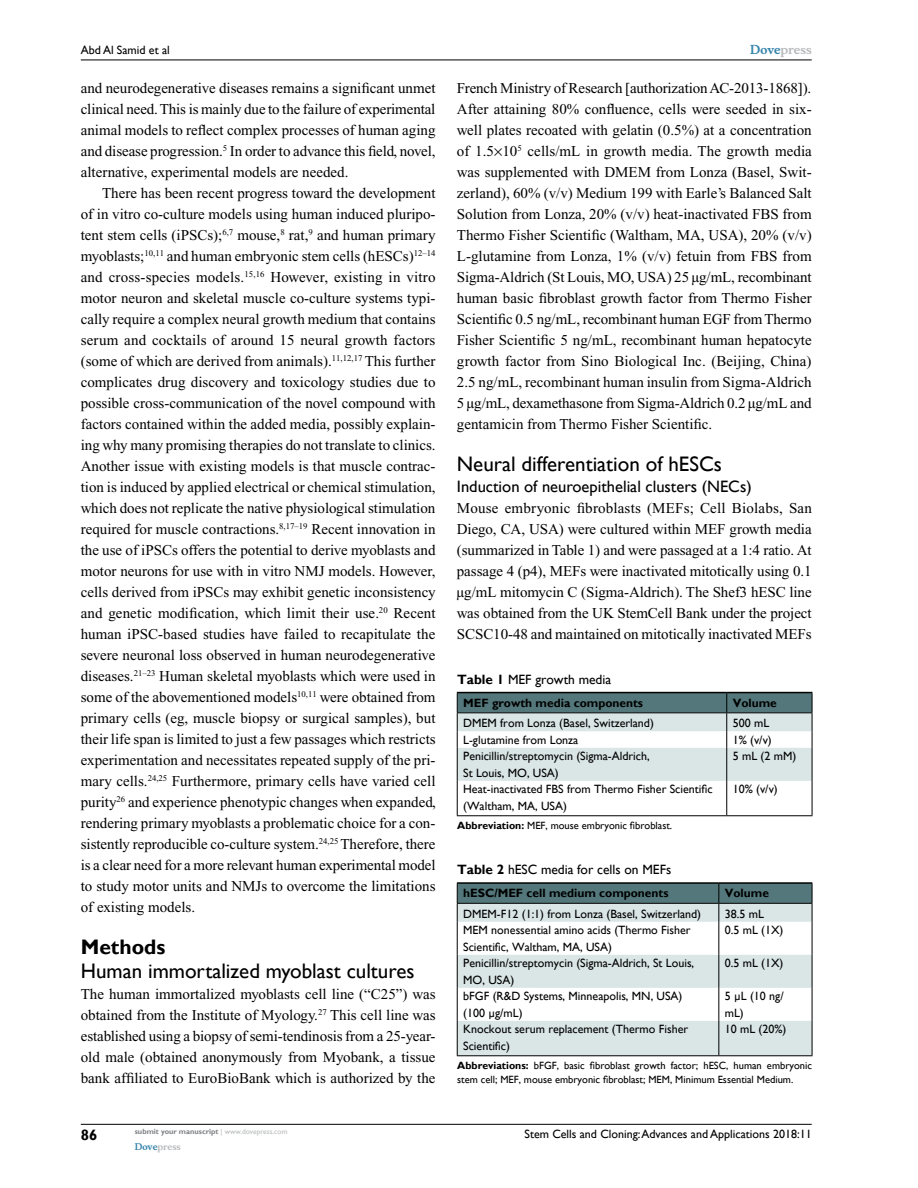
<style>
.page{position:relative;width:918px;height:1188px;background:#fff}
.page>*{position:absolute;margin:0;border:0;box-sizing:border-box;transform-origin:0 0}
.t1{font:21px "Gill Sans";color:#000}
.t2{font:700 21px "Gill Sans";color:#000}
.t3{font:16.5px "Gill Sans";color:#000}
.t4{font:15px/21px "Times New Roman";color:#000;text-align:justify}
.t5{font:700 15px "Gill Sans";color:#000}
.t6{font:13.5px "Gill Sans";color:#000}
.t7{font:12px/16.5px "Gill Sans";color:#000}
.t8{font:700 12px "Gill Sans";color:#000}
.t9{font:700 12px "Musee";color:#b8babc}
.t10{font:10.5px/13.5px "Gill Sans";color:#000}
.t11{font:700 9px "Musee";color:#b8babc}
.t12{font:700 7.5px "Gill Sans";color:#808285}
.s1{color:#3785ad}
.s2{font-weight:700}
.s3{font-weight:400;color:#b8babc}
</style>
<div class="page">
<hr style="left:81px;top:1124px;width:731px;height:1px;background:#000">
<hr style="left:81px;top:60px;width:731px;height:1px;background:#000">
<svg style="left:457px;top:693px;width:356px;height:88px"></svg>
<hr style="left:457px;top:748px;width:1px;height:33px;background:#000">
<hr style="left:726px;top:748px;width:1px;height:33px;background:#000">
<hr style="left:812px;top:748px;width:1px;height:33px;background:#000">
<hr style="left:457px;top:781px;width:1px;height:34px;background:#000">
<hr style="left:726px;top:781px;width:1px;height:34px;background:#000">
<hr style="left:812px;top:781px;width:1px;height:34px;background:#000">
<hr style="left:457px;top:815px;width:270px;height:1px;background:#000">
<hr style="left:727px;top:815px;width:85px;height:1px;background:#000">
<hr style="left:457px;top:692px;width:270px;height:1px;background:#000">
<hr style="left:727px;top:692px;width:85px;height:1px;background:#000">
<svg style="left:458px;top:922px;width:354px;height:133px;fill:#e0e9ea"></svg>
<svg style="left:457px;top:883px;width:356px;height:39px;background:#90a7a9"></svg>
<hr style="left:457px;top:922px;width:1px;height:33px;background:#000">
<hr style="left:718px;top:922px;width:1px;height:33px;background:#000">
<hr style="left:812px;top:922px;width:1px;height:33px;background:#000">
<hr style="left:457px;top:955px;width:1px;height:33px;background:#000">
<hr style="left:718px;top:955px;width:1px;height:33px;background:#000">
<hr style="left:812px;top:955px;width:1px;height:33px;background:#000">
<hr style="left:457px;top:988px;width:1px;height:33px;background:#000">
<hr style="left:718px;top:988px;width:1px;height:33px;background:#000">
<hr style="left:812px;top:988px;width:1px;height:33px;background:#000">
<hr style="left:457px;top:1021px;width:1px;height:34px;background:#000">
<hr style="left:718px;top:1021px;width:1px;height:34px;background:#000">
<hr style="left:812px;top:1021px;width:1px;height:34px;background:#000">
<hr style="left:457px;top:1055px;width:262px;height:1px;background:#000">
<hr style="left:719px;top:1055px;width:93px;height:1px;background:#000">
<hr style="left:457px;top:882px;width:262px;height:2px;background:#000">
<hr style="left:719px;top:882px;width:93px;height:2px;background:#000">
<p class="t7" style="left:81px;top:42px;width:91px">Abd Al Samid et al</p>
<p class="t4" style="left:81px;top:77px;width:356px">and neurodegenerative diseases remains a significant unmet clinical need. This is mainly due to the failure of experimental animal models to reflect complex processes of human aging and disease progression.<sup>5</sup> In order to advance this field, novel, alternative, experimental models are needed.</p>
<p class="t4" style="left:81px;top:182px;width:357px;text-indent:21px">There has been recent progress toward the development of in vitro co-culture models using human induced pluripo&shy;tent stem cells (iPSCs);<sup>6,7</sup> mouse,<sup>8</sup> rat,<sup>9</sup> and human primary myoblasts;<sup>10,11</sup> and human embryonic stem cells (hESCs)<sup>12–14 </sup>and cross-species models.<sup>15,16</sup> However, existing in vitro motor neuron and skeletal muscle co-culture systems typi&shy;cally require a complex neural growth medium that contains serum and cocktails of around 15 neural growth factors (some of which are derived from animals).<sup>11,12,17</sup> This further complicates drug discovery and toxicology studies due to possible cross-communication of the novel compound with factors contained within the added media, possibly explain&shy;ing why many promising therapies do not translate to clinics.<br>Another issue with existing models is that muscle contrac&shy;tion is induced by applied electrical or chemical stimulation, which does not replicate the native physiological stimulation required for muscle contractions.<sup>8,17–19</sup> Recent innovation in the use of iPSCs offers the potential to derive myoblasts and motor neurons for use with in vitro NMJ models. However, cells derived from iPSCs may exhibit genetic inconsistency and genetic modification, which limit their use.<sup>20</sup> Recent human iPSC-based studies have failed to recapitulate the severe neuronal loss observed in human neurodegenerative diseases.<sup>21–23</sup> Human skeletal myoblasts which were used in some of the abovementioned models<sup>10,11</sup> were obtained from primary cells (eg, muscle biopsy or surgical samples), but their life span is limited to just a few passages which restricts experimentation and necessitates repeated supply of the pri&shy;mary cells.<sup>24,25</sup> Furthermore, primary cells have varied cell purity<sup>26</sup> and experience phenotypic changes when expanded, rendering primary myoblasts a problematic choice for a con&shy;sistently reproducible co-culture system.<sup>24,25</sup> Therefore, there is a clear need for a more relevant human experimental model to study motor units and NMJs to overcome the limitations of existing models.</p>
<h1 class="t2" style="left:81px;top:934px;width:86px">Methods</h1>
<h1 class="t1" style="left:81px;top:958px;width:335px">Human immortalized myoblast cultures</h1>
<p class="t4" style="left:81px;top:983px;width:356px">The human immortalized myoblasts cell line (“C25”) was obtained from the Institute of Myology.<sup>27</sup> This cell line was established using a biopsy of semi-tendinosis from a 25-year&shy;old male (obtained anonymously from Myobank, a tissue bank affiliated to EuroBioBank which is authorized by the</p>
<p class="t9" style="left:750px;top:43px;width:63px"><span class="s1">Dove</span>press</p>
<p class="t4" style="left:457px;top:77px;width:357px">French Ministry of Research [authorization AC-2013-1868]).<br>After attaining 80% confluence, cells were seeded in six&shy;well plates recoated with gelatin (0.5%) at a concentration of 1.5 10<sup>5</sup> cells/mL in growth media. The growth media was supplemented with DMEM from Lonza (Basel, Swit&shy;zerland), 60% (v/v) Medium 199 with Earle’s Balanced Salt Solution from Lonza, 20% (v/v) heat-inactivated FBS from Thermo Fisher Scientific (Waltham, MA, USA), 20% (v/v)<br>L-glutamine from Lonza, 1% (v/v) fetuin from FBS from Sigma-Aldrich (St Louis, MO, USA) 25 µg/mL, recombinant human basic fibroblast growth factor from Thermo Fisher Scientific 0.5 ng/mL, recombinant human EGF from Thermo Fisher Scientific 5 ng/mL, recombinant human hepatocyte growth factor from Sino Biological Inc. (Beijing, China)<br>2.5 ng/mL, recombinant human insulin from Sigma-Aldrich 5 µg/mL, dexamethasone from Sigma-Aldrich 0.2 µg/mL and gentamicin from Thermo Fisher Scientific.</p>
<h1 class="t1" style="left:457px;top:451px;width:267px">Neural differentiation of hESCs</h1>
<p class="t3" style="left:457px;top:476px;width:296px">Induction of neuroepithelial clusters (NECs)</p>
<p class="t4" style="left:457px;top:497px;width:357px">Mouse embryonic fibroblasts (MEFs; Cell Biolabs, San Diego, CA, USA) were cultured within MEF growth media (summarized in Table 1) and were passaged at a 1:4 ratio. At passage 4 (p4), MEFs were inactivated mitotically using 0.1 µg/mL mitomycin C (Sigma-Aldrich). The Shef3 hESC line was obtained from the UK StemCell Bank under the project SCSC10-48 and maintained on mitotically inactivated MEFs</p>
<p class="t6" style="left:457px;top:671px;width:155px"><span class="s2">Table 1</span> MEF growth media</p>
<p class="t8" style="left:463px;top:696px;width:181px">MEF growth media components</p>
<p class="t8" style="left:733px;top:696px;width:46px">Volume</p>
<p class="t7" style="left:463px;top:715px;width:192px">DMEM from Lonza (Basel, Switzerland)</p>
<p class="t7" style="left:733px;top:715px;width:37px">500 mL</p>
<p class="t7" style="left:463px;top:732px;width:117px">L-glutamine from Lonza</p>
<p class="t7" style="left:733px;top:732px;width:41px">1% (v/v)</p>
<p class="t7" style="left:463px;top:748px;width:188px">Penicillin/streptomycin (Sigma-Aldrich,<br>St Louis, MO, USA)</p>
<p class="t7" style="left:733px;top:748px;width:65px">5 mL (2 mM)</p>
<p class="t7" style="left:463px;top:781px;width:251px">Heat-inactivated FBS from Thermo Fisher Scientific (Waltham, MA, USA)</p>
<p class="t7" style="left:733px;top:781px;width:47px">10% (v/v)</p>
<p class="t10" style="left:457px;top:819px;width:216px"><span class="s2">Abbreviation:</span> MEF, mouse embryonic fibroblast.</p>
<p class="t6" style="left:457px;top:862px;width:215px"><span class="s2">Table 2</span> hESC media for cells on MEFs</p>
<p class="t8" style="left:463px;top:886px;width:207px">hESC/MEF cell medium components</p>
<p class="t8" style="left:725px;top:886px;width:46px">Volume</p>
<p class="t7" style="left:463px;top:906px;width:239px">DMEM-F12 (1:1) from Lonza (Basel, Switzerland)</p>
<p class="t7" style="left:725px;top:906px;width:40px">38.5 mL</p>
<p class="t7" style="left:463px;top:922px;width:229px">MEM nonessential amino acids (Thermo Fisher<br>Scientific, Waltham, MA, USA)</p>
<p class="t7" style="left:725px;top:922px;width:60px">0.5 mL (1X)</p>
<p class="t7" style="left:463px;top:955px;width:233px">Penicillin/streptomycin (Sigma-Aldrich, St Louis,<br>MO, USA)</p>
<p class="t7" style="left:725px;top:955px;width:60px">0.5 mL (1X)</p>
<p class="t7" style="left:463px;top:988px;width:221px">bFGF (R&amp;D Systems, Minneapolis, MN, USA) (100 µg/mL)</p>
<p class="t7" style="left:725px;top:988px;width:60px">5 µL (10 ng/ mL)</p>
<p class="t7" style="left:463px;top:1021px;width:226px">Knockout serum replacement (Thermo Fisher<br>Scientific)</p>
<p class="t7" style="left:725px;top:1021px;width:63px">10 mL (20%)</p>
<p class="t10" style="left:457px;top:1059px;width:356px"><span class="s2">Abbreviations:</span> bFGF, basic fibroblast growth factor; hESC, human embryonic stem cell; MEF, mouse embryonic fibroblast; MEM, Minimum Essential Medium.</p>
<p class="t5" style="left:81px;top:1126px;width:18px">86</p>
<p class="t12" style="left:135px;top:1127px;width:154px">submit your manuscript <span class="s3">| www.dovepress.com</span></p>
<p class="t11" style="left:135px;top:1141px;width:48px"><span class="s1">Dove</span>press</p>
<p class="t7" style="left:525px;top:1126px;width:289px">Stem Cells and Cloning: Advances and Applications 2018:11</p>
</div>
